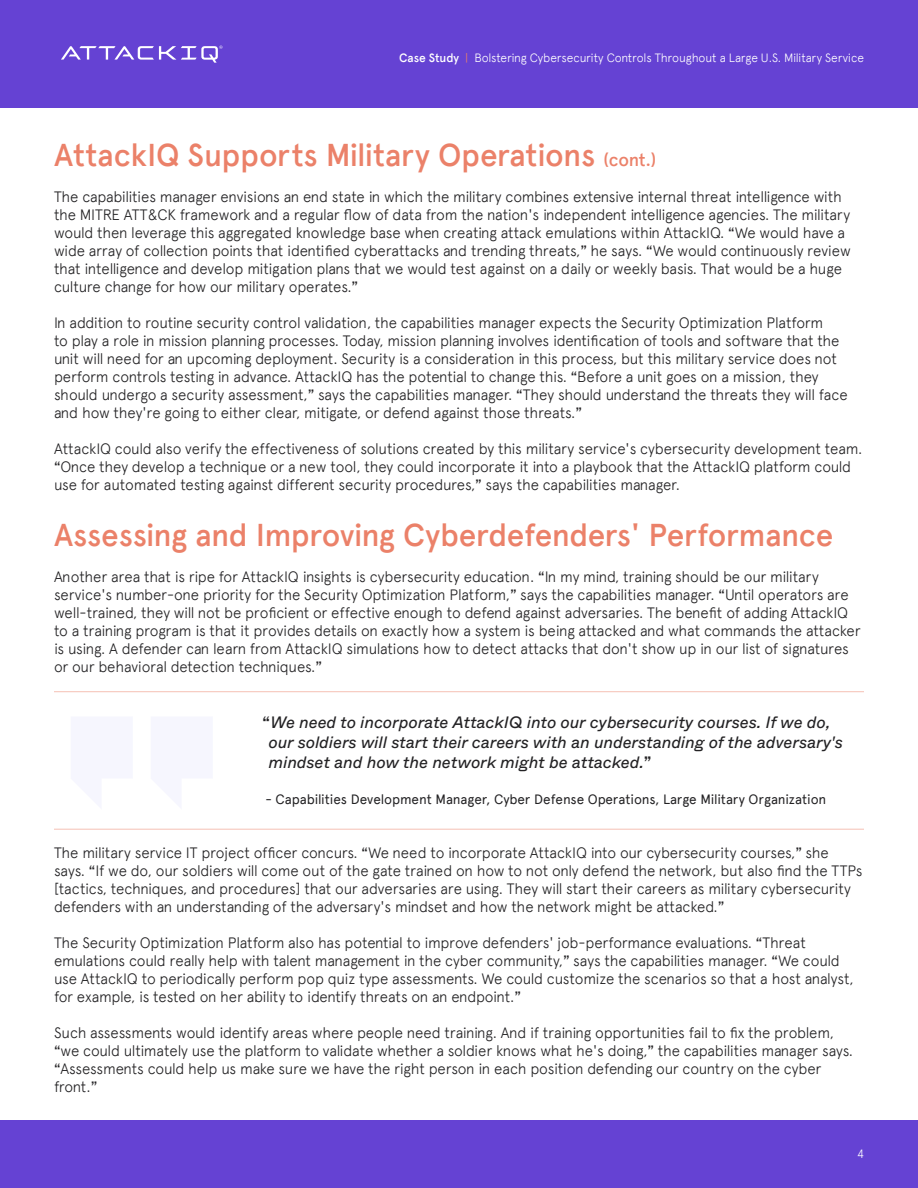
<style>
.page{position:relative;width:918px;height:1188px;background:#fff}
.page>*{position:absolute;margin:0;border:0;box-sizing:border-box;transform-origin:0 0}
.t1{font:500 31.5px "Apercu Pro";letter-spacing:-.01em;color:#eb8169}
.Body{font:italic 16.5px/19.8px "Whyte";color:#232224}
.Body-2{font:300 15px/18px "Apercu Pro";letter-spacing:-.015em;color:#232224}
.Body-3{font:13.5px "Apercu Pro";letter-spacing:-.005em;color:#232224}
.t2{font:300 12px "Apercu Pro";letter-spacing:-.015em;color:#fff}
.s1{font-weight:500}
.s2{color:#eb8169}
.s3{font-size:18px}
.s4{font-family:"Whyte";font-weight:400}
.s5{font-weight:500;font-style:normal}
</style>
<div class="page">
<div style="left:0;top:0;width:918px;height:108px;background:#6542d3"></div>
<svg style="left:61px;top:45px;width:162px;height:18px"></svg>
<div style="left:0;top:1120px;width:918px;height:68px;background:#6542d3"></div>
<hr style="left:54px;top:691px;width:810px;height:1px;background:#f5c0b4">
<hr style="left:54px;top:829px;width:810px;height:1px;background:#f5c0b4">
<p class="t2" style="left:399px;top:49px;width:466px"><span class="s1">Case Study</span> <span class="s2">|</span> Bolstering Cybersecurity Controls Throughout a Large U.S. Military Service</p>
<h1 class="t1" style="left:54px;top:132px;width:604px">AttackIQ Supports Military Operations <span class="s3">(cont.)</span></h1>
<p class="Body-2" style="left:54px;top:187px;width:798px">The capabilities manager envisions an end state in which the military combines extensive internal threat intelligence with the MITRE ATT&amp;CK framework and a regular flow of data from the nation's independent intelligence agencies. The military would then leverage this aggregated knowledge base when creating attack emulations within AttackIQ. <span class="s4">“</span>We would have a wide array of collection points that identified cyberattacks and trending threats,<span class="s4">”</span> he says. <span class="s4">“</span>We would continuously review that intelligence and develop mitigation plans that we would test against on a daily or weekly basis. That would be a huge culture change for how our military operates.<span class="s4">”</span></p>
<p class="Body-2" style="left:54px;top:313px;width:795px">In addition to routine security control validation, the capabilities manager expects the Security Optimization Platform<br>to play a role in mission planning processes. Today, mission planning involves identification of tools and software that the unit will need for an upcoming deployment. Security is a consideration in this process, but this military service does not perform controls testing in advance. AttackIQ has the potential to change this. <span class="s4">“</span>Before a unit goes on a mission, they should undergo a security assessment,<span class="s4">”</span> says the capabilities manager. <span class="s4">“</span>They should understand the threats they will face and how they're going to either clear, mitigate, or defend against those threats.<span class="s4">”</span></p>
<p class="Body-2" style="left:54px;top:439px;width:810px">AttackIQ could also verify the effectiveness of solutions created by this military service's cybersecurity development team. <span class="s4">“</span>Once they develop a technique or a new tool, they could incorporate it into a playbook that the AttackIQ platform could use for automated testing against different security procedures,<span class="s4">”</span> says the capabilities manager.</p>
<h1 class="t1" style="left:54px;top:511px;width:781px">Assessing and Improving Cyberdefenders' Performance</h1>
<p class="Body-2" style="left:54px;top:566px;width:808px">Another area that is ripe for AttackIQ insights is cybersecurity education. <span class="s4">“</span>In my mind, training should be our military service's number-one priority for the Security Optimization Platform,<span class="s4">”</span> says the capabilities manager. <span class="s4">“</span>Until operators are well-trained, they will not be proficient or effective enough to defend against adversaries. The benefit of adding AttackIQ to a training program is that it provides details on exactly how a system is being attacked and what commands the attacker is using. A defender can learn from AttackIQ simulations how to detect attacks that don't show up in our list of signatures or our behavioral detection techniques.<span class="s4">”</span></p>
<p class="Body" style="left:268px;top:711px;width:576px;text-indent:-6px"><span class="s5">“</span>We need to incorporate AttackIQ into our cybersecurity courses. If we do, our soldiers will start their careers with an understanding of the adversary's mindset and how the network might be attacked.<span class="s5">”</span></p>
<p class="Body-3" style="left:266px;top:789px;width:562px">- Capabilities Development Manager, Cyber Defense Operations, Large Military Organization</p>
<p class="Body-2" style="left:54px;top:842px;width:810px">The military service IT project officer concurs. <span class="s4">“</span>We need to incorporate AttackIQ into our cybersecurity courses,<span class="s4">”</span> she says. <span class="s4">“</span>If we do, our soldiers will come out of the gate trained on how to not only defend the network, but also find the TTPs [tactics, techniques, and procedures] that our adversaries are using. They will start their careers as military cybersecurity defenders with an understanding of the adversary's mindset and how the network might be attacked.<span class="s4">”</span></p>
<p class="Body-2" style="left:54px;top:932px;width:801px">The Security Optimization Platform also has potential to improve defenders' job-performance evaluations. <span class="s4">“</span>Threat emulations could really help with talent management in the cyber community,<span class="s4">”</span> says the capabilities manager. <span class="s4">“</span>We could use AttackIQ to periodically perform pop quiz type assessments. We could customize the scenarios so that a host analyst, for example, is tested on her ability to identify threats on an endpoint.<span class="s4">”</span></p>
<p class="Body-2" style="left:54px;top:1022px;width:801px">Such assessments would identify areas where people need training. And if training opportunities fail to fix the problem, <span class="s4">“</span>we could ultimately use the platform to validate whether a soldier knows what he's doing,<span class="s4">”</span> the capabilities manager says. <span class="s4">“</span>Assessments could help us make sure we have the right person in each position defending our country on the cyber front.<span class="s4">”</span></p>
<p class="t2" style="left:857px;top:1145px;width:8px">4</p>
</div>
